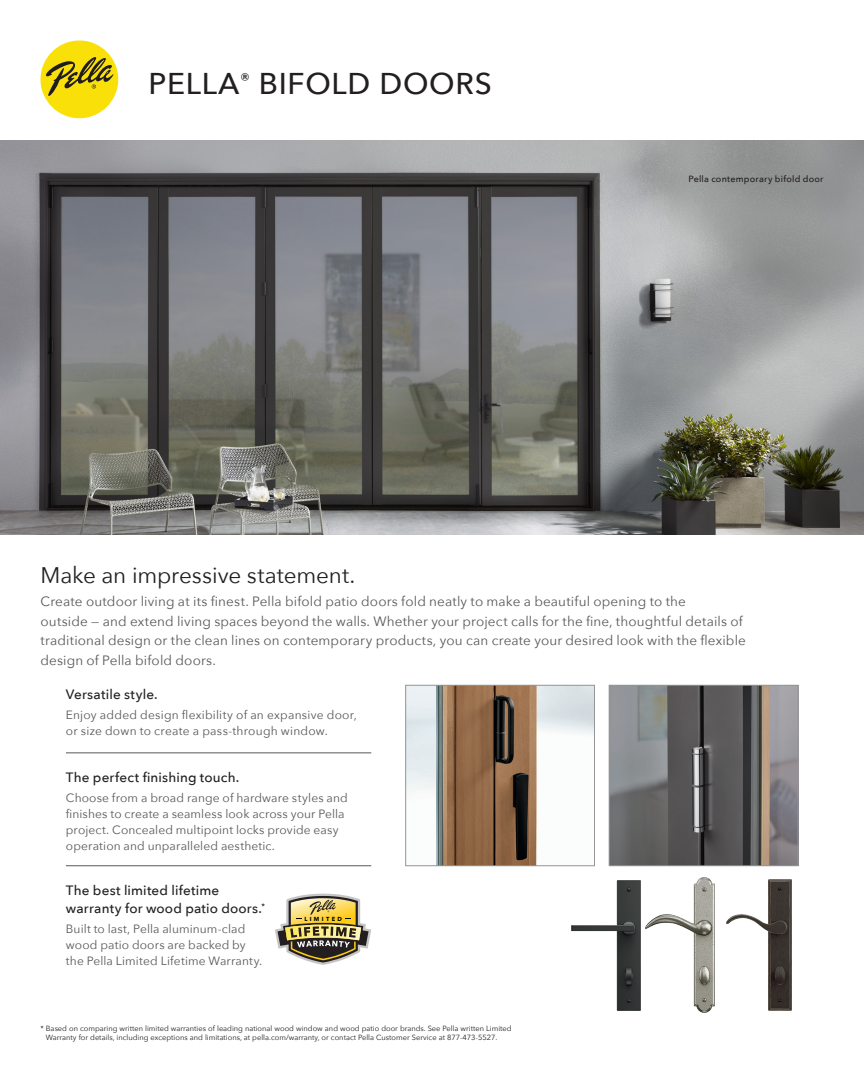
<style>
.page{position:relative;width:864px;height:1080px;background:#fff}
.page>*{position:absolute;margin:0;border:0;box-sizing:border-box;transform-origin:0 0}
.t1{font:500 30px "Avenir Next";letter-spacing:.025em;color:#231f20}
.t2{font:22.5px "Avenir Next";letter-spacing:-.005em;color:#231f20}
.t3{font:13.5px/19.5px "Avenir Next";letter-spacing:.01em;color:#57585a}
.t4{font:500 13.5px/18px "Avenir Next";letter-spacing:.015em;color:#231f20}
.t5{font:12px/15.8px "Avenir Next";letter-spacing:.01em;color:#57585a}
.t6{font:500 9px "Avenir Next";letter-spacing:.025em;color:#231f20}
.t7{font:7.5px/9px "Avenir Next";color:#231f20}
.t8{font:700 5.85px "Avenir Next LT Pro";letter-spacing:.4em;color:#040503}
</style>
<div class="page">
<hr style="left:66px;top:753px;width:305px;height:1px;background:#57585a">
<hr style="left:66px;top:865px;width:305px;height:1px;background:#57585a">
<svg style="left:275px;top:894px;width:96px;height:71px"></svg>
<img style="left:572px;top:925px;width:11px;height:7px">
<img style="left:727px;top:880px;width:64px;height:130px">
<img style="left:645px;top:878px;width:70px;height:135px">
<img style="left:611px;top:687px;width:185px;height:177px">
<div style="left:609px;top:685px;width:189px;height:181px;border:1px solid #939598"></div>
<img style="left:408px;top:687px;width:185px;height:177px">
<div style="left:406px;top:685px;width:189px;height:181px;border:1px solid #939598"></div>
<img style="left:0;top:141px;width:864px;height:394px">
<div style="left:41px;top:40px;width:77px;height:78px;background:#fae009;border-radius:50%"></div>
<svg style="left:46px;top:57px;width:68px;height:39px"></svg>
<img style="left:583px;top:880px;width:58px;height:131px">
<h1 class="t1" style="left:148px;top:58px;width:345px">PELLA<sup>®</sup> BIFOLD DOORS</h1>
<p class="t6" style="left:688px;top:171px;width:137px">Pella contemporary bifold door</p>
<h2 class="t2" style="left:40px;top:556px;width:316px">Make an impressive statement.</h2>
<p class="t3" style="left:40px;top:591px;width:707px">Create outdoor living at its finest. Pella bifold patio doors fold neatly to make a beautiful opening to the<br>outside — and extend living spaces beyond the walls. Whether your project calls for the fine, thoughtful details of traditional design or the clean lines on contemporary products, you can create your desired look with the flexible design of Pella bifold doors.</p>
<h3 class="t4" style="left:66px;top:685px;width:93px">Versatile style.</h3>
<p class="t5" style="left:66px;top:706px;width:292px">Enjoy added design flexibility of an expansive door, or size down to create a pass-through window.</p>
<h3 class="t4" style="left:66px;top:768px;width:175px">The perfect finishing touch.</h3>
<p class="t5" style="left:66px;top:790px;width:283px">Choose from a broad range of hardware styles and finishes to create a seamless look across your Pella project. Concealed multipoint locks provide easy operation and unparalleled aesthetic.</p>
<h3 class="t4" style="left:66px;top:881px;width:201px">The best limited lifetime warranty for wood patio doors.<sup>*</sup></h3>
<p class="t5" style="left:66px;top:921px;width:198px">Built to last, Pella aluminum-clad wood patio doors are backed by the Pella Limited Lifetime Warranty.</p>
<p class="t8" style="left:304px;top:915px;width:39px">LIMITED</p>
<p class="t7" style="left:46px;top:1023px;width:467px;text-indent:-5px">* Based on comparing written limited warranties of leading national wood window and wood patio door brands. See Pella written Limited<br>Warranty for details, including exceptions and limitations, at pella.com/warranty, or contact Pella Customer Service at 877-473-5527.</p>
</div>
